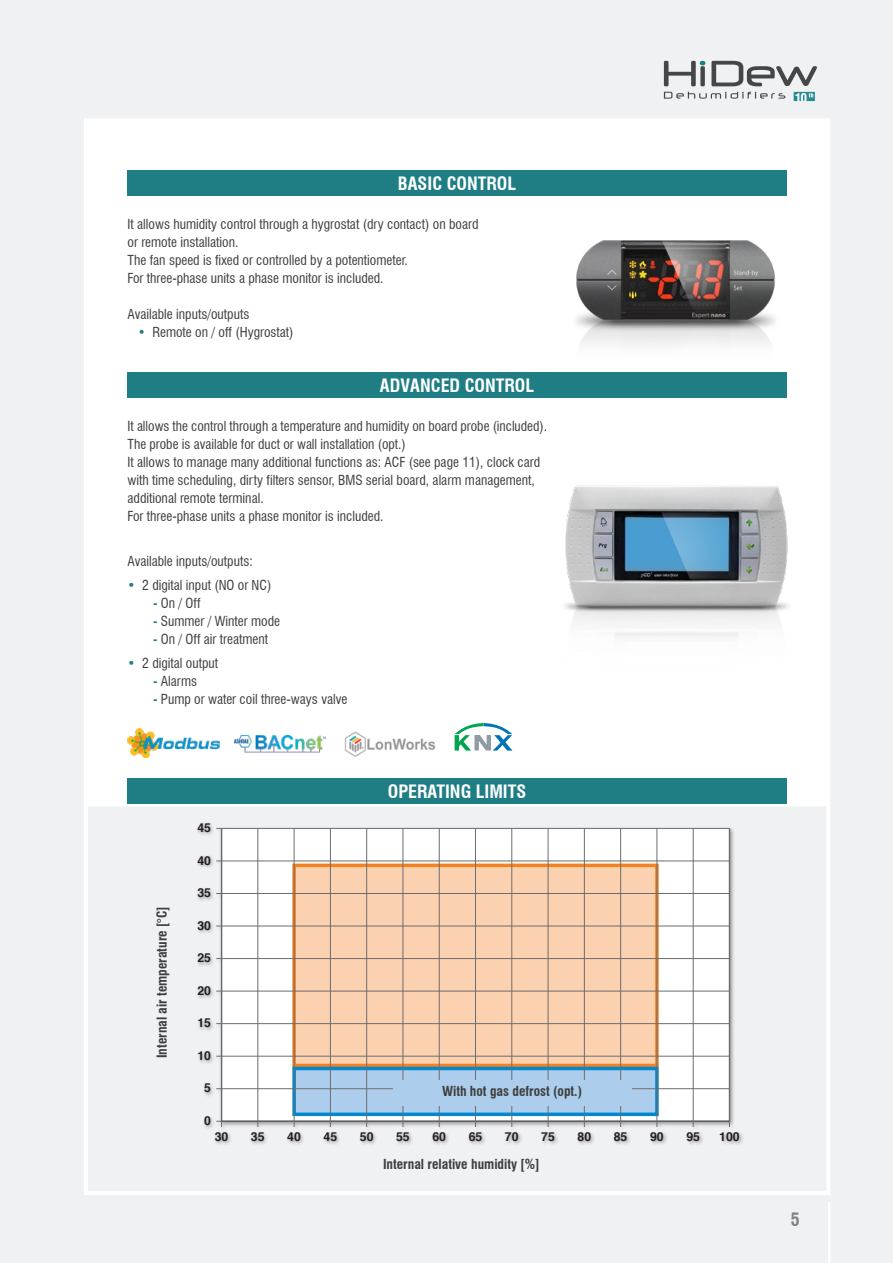
<style>
.page{position:relative;width:893px;height:1263px;background:#f0f1f2}
.page>*{position:absolute;margin:0;border:0;box-sizing:border-box;transform-origin:0 0}
.t1{font:700 condensed 18px "Swiss 721 BT";color:#fff}
.t2{font:700 condensed 18px "Swiss 721 BT";color:#808285}
.t3{font:condensed 13.5px/18px "Swiss 721 BT";color:#3e3e3f}
.t4{font:700 condensed 13.5px "Swiss 721 BT";color:#3e3e3f}
.t5{font:700 12.3px "Helvetica";color:#231f20}
.s1{font-weight:700;color:#1f7d84}
</style>
<div class="page">
<div style="left:84px;top:118px;width:746px;height:1077px;background:#fff"></div>
<hr style="left:828px;top:1202px;width:2px;height:61px;background:#fff">
<svg style="left:664px;top:92px;width:121px;height:7px"></svg>
<svg style="left:664px;top:61px;width:41px;height:25px"></svg>
<svg style="left:711px;top:61px;width:106px;height:25px"></svg>
<svg style="left:794px;top:92px;width:21px;height:9px"></svg>
<div style="left:85px;top:803px;width:744px;height:391px;background:#f0f1f2;border:3px solid #fff"></div>
<div style="left:195px;top:821px;width:549px;height:324px;background:#231f20;opacity:.4"></div>
<div style="left:222px;top:828px;width:507px;height:293px;background:#fff"></div>
<div style="left:294px;top:865px;width:363px;height:200px;background:#fcd1af"></div>
<div style="left:294px;top:1068px;width:363px;height:46px;background:#accdeb"></div>
<div style="left:292px;top:863px;width:367px;height:204px;border:4px solid #f58220"></div>
<div style="left:292px;top:1067px;width:367px;height:49px;border:4px solid #0089cf"></div>
<hr style="left:221px;top:828px;width:1px;height:299px;background:#6c6d70">
<hr style="left:258px;top:828px;width:1px;height:299px;background:#6c6d70">
<hr style="left:294px;top:828px;width:1px;height:299px;background:#6c6d70">
<hr style="left:330px;top:828px;width:1px;height:299px;background:#6c6d70">
<hr style="left:366px;top:828px;width:1px;height:299px;background:#6c6d70">
<hr style="left:403px;top:828px;width:1px;height:299px;background:#6c6d70">
<hr style="left:439px;top:828px;width:1px;height:299px;background:#6c6d70">
<hr style="left:475px;top:828px;width:1px;height:299px;background:#6c6d70">
<hr style="left:512px;top:828px;width:1px;height:299px;background:#6c6d70">
<hr style="left:548px;top:828px;width:1px;height:299px;background:#6c6d70">
<hr style="left:584px;top:828px;width:1px;height:299px;background:#6c6d70">
<hr style="left:620px;top:828px;width:1px;height:299px;background:#6c6d70">
<hr style="left:657px;top:828px;width:1px;height:299px;background:#6c6d70">
<hr style="left:693px;top:828px;width:1px;height:299px;background:#6c6d70">
<hr style="left:729px;top:828px;width:1px;height:299px;background:#6c6d70">
<hr style="left:216px;top:1121px;width:513px;height:1px;background:#6c6d70">
<hr style="left:216px;top:1088px;width:513px;height:1px;background:#6c6d70">
<hr style="left:216px;top:1056px;width:513px;height:1px;background:#6c6d70">
<hr style="left:216px;top:1023px;width:513px;height:1px;background:#6c6d70">
<hr style="left:216px;top:991px;width:513px;height:1px;background:#6c6d70">
<hr style="left:216px;top:958px;width:513px;height:1px;background:#6c6d70">
<hr style="left:216px;top:926px;width:513px;height:1px;background:#6c6d70">
<hr style="left:216px;top:893px;width:513px;height:1px;background:#6c6d70">
<hr style="left:216px;top:861px;width:513px;height:1px;background:#6c6d70">
<hr style="left:216px;top:828px;width:513px;height:1px;background:#6c6d70">
<img style="left:235px;top:735px;width:91px;height:18px">
<img style="left:128px;top:728px;width:92px;height:30px">
<svg style="left:455px;top:723px;width:57px;height:28px"></svg>
<img style="left:345px;top:731px;width:91px;height:25px">
<img style="left:564px;top:485px;width:225px;height:153px">
<img style="left:576px;top:240px;width:200px;height:106px">
<div style="left:128px;top:778px;width:659px;height:25px;background:#1f7d84"></div>
<div style="left:128px;top:170px;width:659px;height:25px;background:#1f7d84"></div>
<div style="left:128px;top:372px;width:659px;height:25px;background:#1f7d84"></div>
<div style="left:393px;top:1080px;width:238px;height:25px;background:#accdeb"></div>
<h1 class="t1" style="left:398px;top:172px;width:120px">BASIC CONTROL</h1>
<p class="t3" style="left:128px;top:216px;width:352px">It allows humidity control through a hygrostat (dry contact) on board or remote installation.<br>The fan speed is fixed or controlled by a potentiometer.<br>For three-phase units a phase monitor is included.</p>
<p class="t3" style="left:128px;top:306px;width:123px">Available inputs/outputs</p>
<p class="t3" style="left:138px;top:324px;width:157px"><span class="s1">•</span> Remote on / off (Hygrostat)</p>
<h1 class="t1" style="left:380px;top:374px;width:156px">ADVANCED CONTROL</h1>
<p class="t3" style="left:128px;top:417px;width:421px">It allows the control through a temperature and humidity on board probe (included).<br>The probe is available for duct or wall installation (opt.)<br>It allows to manage many additional functions as: ACF (see page 11), clock card with time scheduling, dirty filters sensor, BMS serial board, alarm management, additional remote terminal.<br>For three-phase units a phase monitor is included.</p>
<p class="t3" style="left:128px;top:552px;width:127px">Available inputs/outputs:</p>
<p class="t3" style="left:128px;top:576px;width:145px"><span class="s1">•</span> 2 digital input (NO or NC)</p>
<p class="t3" style="left:153px;top:594px;width:49px"><span class="s1">-</span> On / Off</p>
<p class="t3" style="left:153px;top:612px;width:129px"><span class="s1">-</span> Summer / Winter mode</p>
<p class="t3" style="left:153px;top:630px;width:117px"><span class="s1">-</span> On / Off air treatment</p>
<p class="t3" style="left:128px;top:654px;width:92px"><span class="s1">•</span> 2 digital output</p>
<p class="t3" style="left:153px;top:672px;width:46px"><span class="s1">-</span> Alarms</p>
<p class="t3" style="left:153px;top:690px;width:196px"><span class="s1">-</span> Pump or water coil three-ways valve</p>
<p class="t4" style="left:154px;top:1058px;width:153px;rotate:-90deg">Internal air temperature [°C]</p>
<p class="t5" style="left:197px;top:818px;width:15px">45</p>
<p class="t5" style="left:197px;top:850px;width:15px">40</p>
<p class="t5" style="left:197px;top:883px;width:15px">35</p>
<p class="t5" style="left:197px;top:915px;width:15px">30</p>
<p class="t5" style="left:197px;top:948px;width:15px">25</p>
<p class="t5" style="left:197px;top:980px;width:15px">20</p>
<p class="t5" style="left:197px;top:1013px;width:15px">15</p>
<p class="t5" style="left:197px;top:1045px;width:15px">10</p>
<p class="t5" style="left:204px;top:1078px;width:8px">5</p>
<p class="t5" style="left:204px;top:1110px;width:8px">0</p>
<h1 class="t1" style="left:388px;top:780px;width:140px">OPERATING LIMITS</h1>
<p class="t4" style="left:442px;top:1083px;width:142px">With hot gas defrost (opt.)</p>
<p class="t5" style="left:215px;top:1126px;width:15px">30</p>
<p class="t5" style="left:251px;top:1126px;width:15px">35</p>
<p class="t5" style="left:287px;top:1126px;width:15px">40</p>
<p class="t5" style="left:324px;top:1126px;width:15px">45</p>
<p class="t5" style="left:360px;top:1126px;width:15px">50</p>
<p class="t5" style="left:396px;top:1126px;width:15px">55</p>
<p class="t5" style="left:432px;top:1126px;width:15px">60</p>
<p class="t5" style="left:469px;top:1126px;width:15px">65</p>
<p class="t5" style="left:505px;top:1126px;width:15px">70</p>
<p class="t5" style="left:541px;top:1126px;width:15px">75</p>
<p class="t5" style="left:577px;top:1126px;width:15px">80</p>
<p class="t5" style="left:614px;top:1126px;width:15px">85</p>
<p class="t5" style="left:650px;top:1126px;width:15px">90</p>
<p class="t5" style="left:686px;top:1126px;width:15px">95</p>
<p class="t5" style="left:719px;top:1126px;width:22px">100</p>
<p class="t4" style="left:383px;top:1156px;width:158px">Internal relative humidity [%]</p>
<h1 class="t2" style="left:791px;top:1208px;width:10px">5</h1>
</div>
